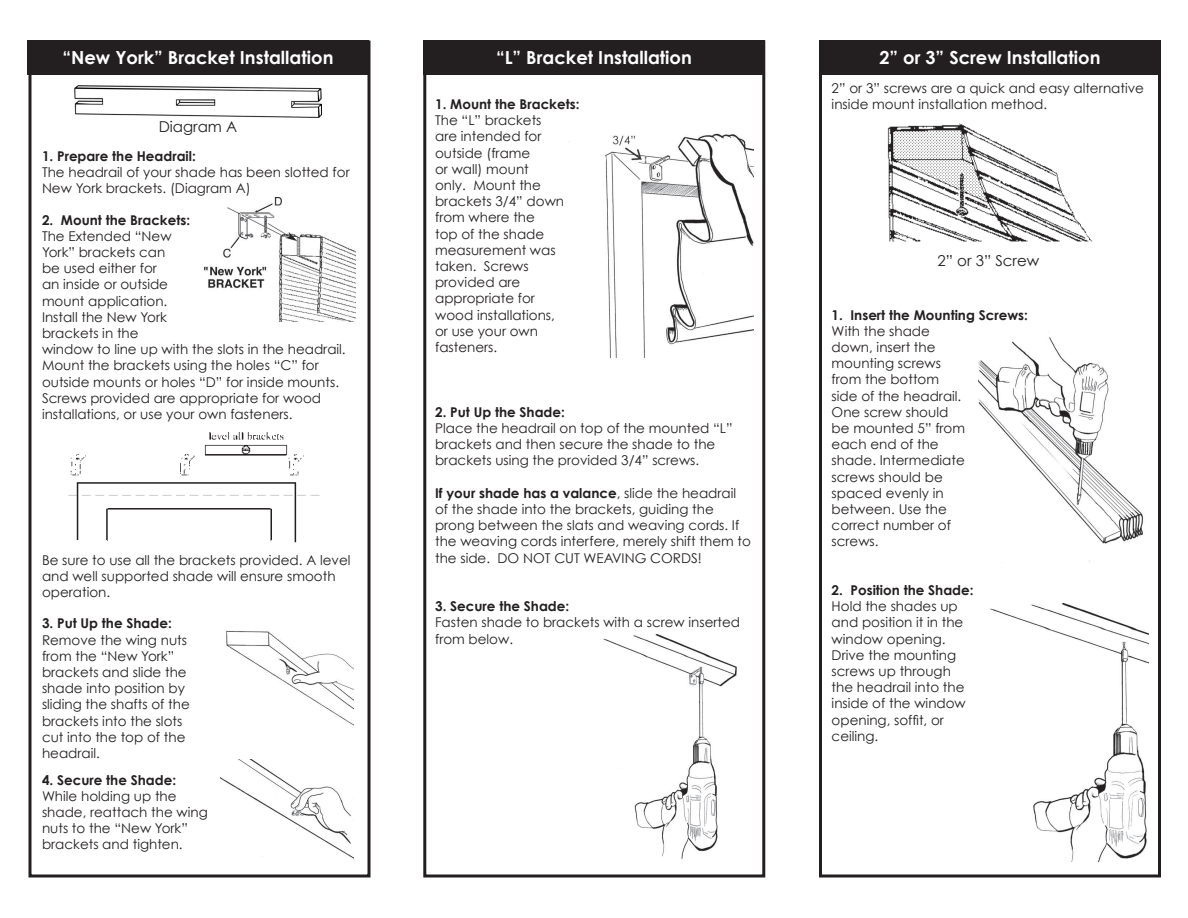
<style>
.page{position:relative;width:1188px;height:918px;background:#fff}
.page>*{position:absolute;margin:0;border:0;box-sizing:border-box;transform-origin:0 0}
.t1{font:700 18px "Century Gothic";color:#fff}
.t2{font:15px "Century Gothic";color:#231f20}
.t3{font:13.5px/16.2px "Century Gothic";color:#231f20}
.t4{font:700 13.5px "Century Gothic";color:#231f20}
.s1{font-weight:700}
</style>
<div class="page">
<img style="left:205px;top:198px;width:150px;height:123px">
<div style="left:423px;top:40px;width:342px;height:838px;border:3px solid #231f20"></div>
<div style="left:28px;top:40px;width:342px;height:838px;border:3px solid #231f20"></div>
<div style="left:27px;top:40px;width:342px;height:35px;background:#231f20"></div>
<div style="left:423px;top:40px;width:342px;height:35px;background:#231f20"></div>
<div style="left:819px;top:40px;width:342px;height:35px;background:#231f20"></div>
<img style="left:887px;top:123px;width:206px;height:119px">
<img style="left:71px;top:433px;width:249px;height:109px">
<img style="left:74px;top:85px;width:248px;height:33px">
<img style="left:226px;top:630px;width:128px;height:96px">
<img style="left:221px;top:759px;width:133px;height:100px">
<img style="left:605px;top:133px;width:149px;height:224px">
<img style="left:603px;top:634px;width:134px;height:225px">
<img style="left:990px;top:604px;width:158px;height:258px">
<img style="left:978px;top:331px;width:165px;height:231px">
<div style="left:819px;top:40px;width:342px;height:838px;border:3px solid #231f20"></div>
<svg style="left:255px;top:204px;width:18px;height:9px"></svg>
<svg style="left:231px;top:237px;width:9px;height:11px"></svg>
<h1 class="t1" style="left:62px;top:47px;width:273px">“New York” Bracket Installation</h1>
<h1 class="t1" style="left:496px;top:47px;width:197px">“L” Bracket Installation</h1>
<h1 class="t1" style="left:879px;top:47px;width:223px">2” or 3” Screw Installation</h1>
<p class="t2" style="left:159px;top:117px;width:80px">Diagram A</p>
<p class="t4" style="left:42px;top:148px;width:155px">1. Prepare the Headrail:</p>
<p class="t3" style="left:42px;top:164px;width:309px">The headrail of your shade has been slotted for<br>New York brackets. (Diagram A)</p>
<p class="t4" style="left:42px;top:211px;width:150px">2. Mount the Brackets:</p>
<p class="t3" style="left:42px;top:228px;width:305px">The Extended “New<br>York” brackets can<br>be used either for<br>an inside or outside<br>mount application.<br>Install the New York<br>brackets in the<br>window to line up with the slots in the headrail.<br>Mount the brackets using the holes “C” for outside mounts or holes “D” for inside mounts.<br>Screws provided are appropriate for wood installations, or use your own fasteners.</p>
<p class="t3" style="left:42px;top:552px;width:310px">Be sure to use all the brackets provided. A level and well supported shade will ensure smooth operation.</p>
<p class="t4" style="left:42px;top:615px;width:131px">3. Put Up the Shade:</p>
<p class="t3" style="left:42px;top:631px;width:149px">Remove the wing nuts from the “New York” brackets and slide the shade into position by sliding the shafts of the brackets into the slots cut into the top of the headrail.</p>
<p class="t4" style="left:42px;top:771px;width:136px">4. Secure the Shade:</p>
<p class="t3" style="left:42px;top:788px;width:167px">While holding up the shade, reattach the wing nuts to the “New York” brackets and tighten.</p>
<p class="t4" style="left:435px;top:96px;width:146px">1. Mount the Brackets:</p>
<p class="t3" style="left:435px;top:112px;width:131px">The “L” brackets are intended for outside (frame<br>or wall) mount<br>only. Mount the brackets 3/4” down from where the<br>top of the shade measurement was taken. Screws provided are appropriate for wood installations, or use your own fasteners.</p>
<p class="t4" style="left:435px;top:403px;width:131px">2. Put Up the Shade:</p>
<p class="t3" style="left:435px;top:420px;width:299px">Place the headrail on top of the mounted “L” brackets and then secure the shade to the brackets using the provided 3/4” screws.</p>
<p class="t3" style="left:435px;top:485px;width:317px"><span class="s1">If your shade has a valance</span>, slide the headrail of the shade into the brackets, guiding the prong between the slats and weaving cords. If the weaving cords interfere, merely shift them to the side. DO NOT CUT WEAVING CORDS!</p>
<p class="t4" style="left:435px;top:598px;width:136px">3. Secure the Shade:</p>
<p class="t3" style="left:435px;top:614px;width:307px">Fasten shade to brackets with a screw inserted from below.</p>
<p class="t3" style="left:832px;top:80px;width:314px">2” or 3” screws are a quick and easy alternative inside mount installation method.</p>
<p class="t2" style="left:938px;top:252px;width:103px">2” or 3” Screw</p>
<p class="t4" style="left:832px;top:306px;width:198px">1. Insert the Mounting Screws:</p>
<p class="t3" style="left:832px;top:323px;width:135px">With the shade down, insert the mounting screws from the bottom side of the headrail.<br>One screw should be mounted 5” from each end of the shade. Intermediate screws should be spaced evenly in between. Use the correct number of screws.</p>
<p class="t4" style="left:832px;top:582px;width:144px">2. Position the Shade:</p>
<p class="t3" style="left:832px;top:598px;width:136px">Hold the shades up and position it in the window opening.<br>Drive the mounting screws up through the headrail into the inside of the window opening, soffit, or ceiling.</p>
</div>
